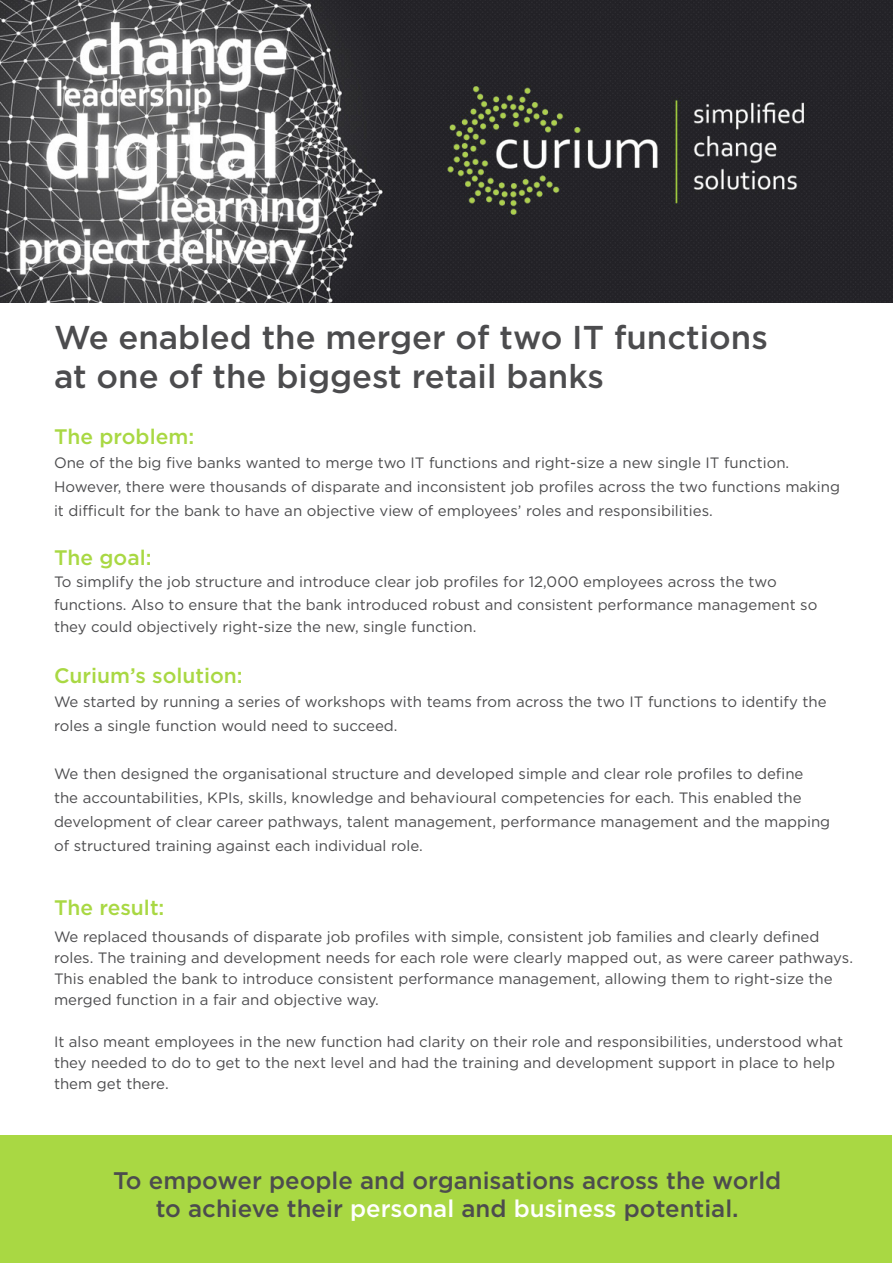
<style>
.page{position:relative;width:893px;height:1263px;background:#fff}
.page>*{position:absolute;margin:0;border:0;box-sizing:border-box;transform-origin:0 0}
.t1{font:500 33px/39.6px "Gotham";color:#4c4c4e}
.t2{font:500 24px/28.5px "Gotham";color:#4c4c4e;text-align:center}
.t3{font:500 21px "Gotham";color:#a9d843}
.t4{font:15px/24px "Gotham";color:#4c4c4e}
.s1{color:#fff}
</style>
<div class="page">
<img style="left:0;top:0;width:893px;height:303px">
<div style="left:1px;top:1135px;width:891px;height:128px;background:#a9d843"></div>
<h1 class="t1" style="left:54px;top:316px;width:715px">We enabled the merger of two IT functions at one of the biggest retail banks</h1>
<h3 class="t3" style="left:54px;top:424px;width:142px">The problem:</h3>
<p class="t4" style="left:54px;top:450px;width:787px">One of the big five banks wanted to merge two IT functions and right-size a new single IT function.<br>However, there were thousands of disparate and inconsistent job profiles across the two functions making it difficult for the bank to have an objective view of employees’ roles and responsibilities.</p>
<h3 class="t3" style="left:54px;top:545px;width:99px">The goal:</h3>
<p class="t4" style="left:54px;top:570px;width:765px;line-height:22.5px">To simplify the job structure and introduce clear job profiles for 12,000 employees across the two functions. Also to ensure that the bank introduced robust and consistent performance management so they could objectively right-size the new, single function.</p>
<h3 class="t3" style="left:54px;top:663px;width:190px">Curium’s solution:</h3>
<p class="t4" style="left:54px;top:689px;width:774px">We started by running a series of workshops with teams from across the two IT functions to identify the roles a single function would need to succeed.</p>
<p class="t4" style="left:54px;top:761px;width:778px">We then designed the organisational structure and developed simple and clear role profiles to define the accountabilities, KPIs, skills, knowledge and behavioural competencies for each. This enabled the development of clear career pathways, talent management, performance management and the mapping of structured training against each individual role.</p>
<h3 class="t3" style="left:54px;top:895px;width:112px">The result:</h3>
<p class="t4" style="left:54px;top:926px;width:800px;line-height:21px">We replaced thousands of disparate job profiles with simple, consistent job families and clearly defined roles. The training and development needs for each role were clearly mapped out, as were career pathways.<br>This enabled the bank to introduce consistent performance management, allowing them to right-size the merged function in a fair and objective way.</p>
<p class="t4" style="left:54px;top:1031px;width:791px;line-height:21px">It also meant employees in the new function had clarity on their role and responsibilities, understood what they needed to do to get to the next level and had the training and development support in place to help them get there.</p>
<h2 class="t2" style="left:113px;top:1165px;width:670px">To empower people and organisations across the world to achieve their <span class="s1">personal</span> and <span class="s1">business</span> potential.</h2>
</div>
